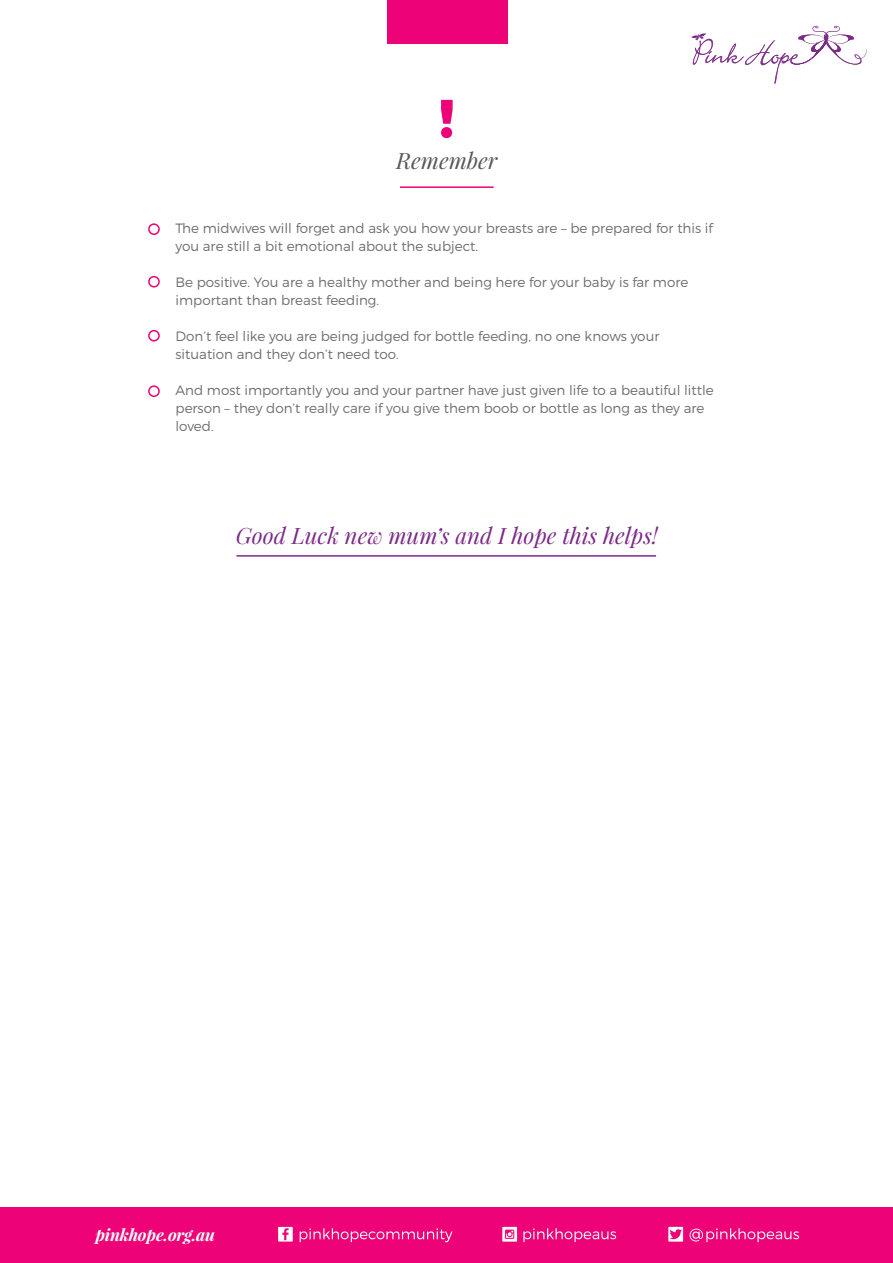
<style>
.page{position:relative;width:893px;height:1263px;background:#fff}
.page>*{position:absolute;margin:0;border:0;box-sizing:border-box;transform-origin:0 0}
.t1{font:900 54px "Montserrat";color:#ed0277}
.t2{font:italic 22.5px "Playfair Display";color:#7b2a86}
.t3{font:italic 22.5px "Playfair Display";color:#57585a}
.t4{font:italic 700 16.5px "Playfair Display";letter-spacing:-.01em;color:#fff}
.t5{font:300 13.5px/18px "Montserrat";color:#6c6d70}
</style>
<div class="page">
<svg style="left:691px;top:26px;width:176px;height:58px"></svg>
<div style="left:387px;top:0;width:120px;height:44px;background:#ed0277"></div>
<div style="left:0;top:1208px;width:893px;height:55px;background:#ed0277"></div>
<svg style="left:523px;top:1228px;width:93px;height:14px"></svg>
<svg style="left:690px;top:1228px;width:109px;height:14px"></svg>
<svg style="left:278px;top:1227px;width:15px;height:14px"></svg>
<svg style="left:668px;top:1227px;width:15px;height:14px"></svg>
<svg style="left:502px;top:1227px;width:15px;height:14px"></svg>
<svg style="left:300px;top:1228px;width:152px;height:14px"></svg>
<hr style="left:400px;top:186px;width:94px;height:2px;background:#ed0277">
<div style="left:148px;top:223px;width:12px;height:12px;border:2px solid #ed0277;border-radius:50%"></div>
<div style="left:148px;top:276px;width:12px;height:11px;border:2px solid #ed0277;border-radius:50%"></div>
<div style="left:148px;top:330px;width:12px;height:11px;border:2px solid #ed0277;border-radius:50%"></div>
<div style="left:148px;top:385px;width:12px;height:12px;border:2px solid #ed0277;border-radius:50%"></div>
<hr style="left:237px;top:555px;width:419px;height:2px;background:#7b2a86">
<h1 class="t1" style="left:439px;top:85px;width:17px">!</h1>
<h2 class="t3" style="left:396px;top:145px;width:103px">Remember</h2>
<p class="t5" style="left:176px;top:219px;width:539px">The midwives will forget and ask you how your breasts are – be prepared for this if you are still a bit emotional about the subject.</p>
<p class="t5" style="left:176px;top:273px;width:514px">Be positive. You are a healthy mother and being here for your baby is far more important than breast feeding.</p>
<p class="t5" style="left:176px;top:327px;width:485px">Don’t feel like you are being judged for bottle feeding, no one knows your situation and they don’t need too.</p>
<p class="t5" style="left:176px;top:381px;width:540px">And most importantly you and your partner have just given life to a beautiful little person – they don’t really care if you give them boob or bottle as long as they are loved.</p>
<h2 class="t2" style="left:236px;top:520px;width:423px">Good Luck new mum’s and I hope this helps!</h2>
<p class="t4" style="left:95px;top:1223px;width:121px">pinkhope.org.au</p>
</div>
